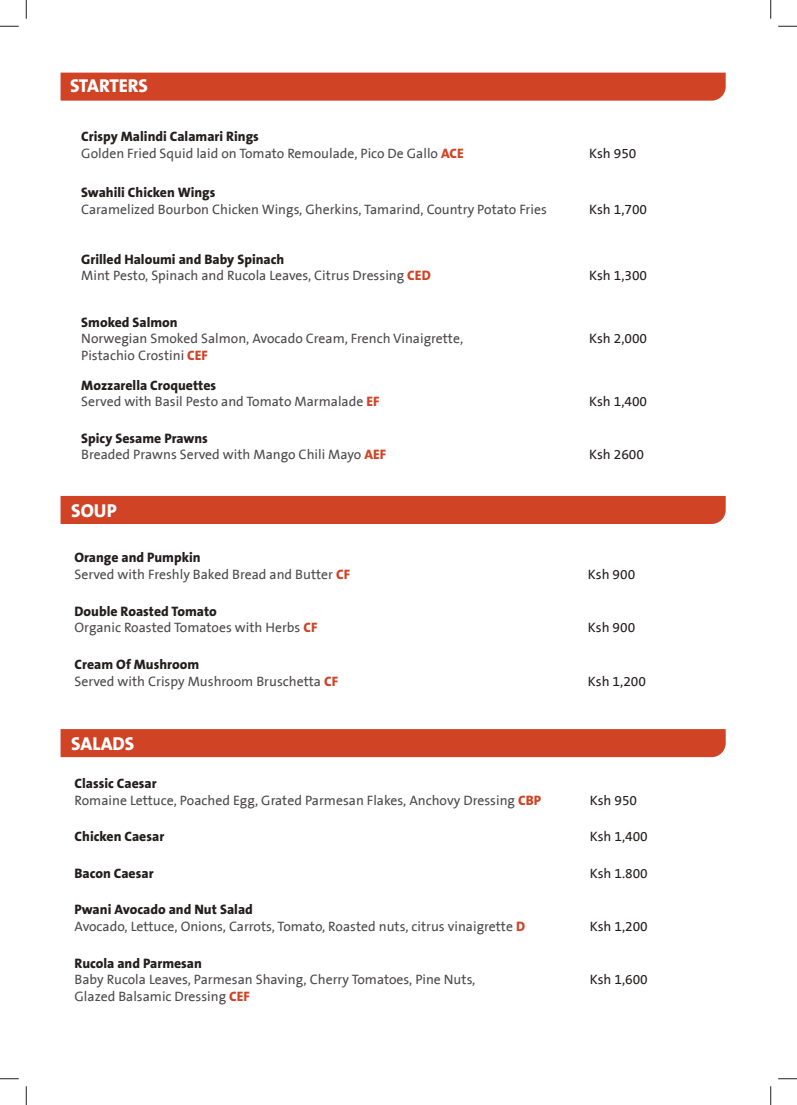
<style>
.page{position:relative;width:797px;height:1105px;background:#fff}
.page>*{position:absolute;margin:0;border:0;box-sizing:border-box;transform-origin:0 0}
.t1{font:800 18.75px "The Sans B8";color:#fff}
.t2{font:13.75px/16.5px "The Sans B5 Plain";color:#4e4b4c}
.t3{font:800 13.75px "The Sans B8";color:#241f1f}
.t4{font:13.75px "The Sans B5 Plain";color:#241f1f}
.s1{font-family:"The Sans B8";font-weight:800;color:#d04325}
</style>
<div class="page">
<div style="left:61px;top:73px;width:664px;height:28px;background:#d04325"></div>
<div style="left:61px;top:496px;width:664px;height:28px;background:#d04325"></div>
<div style="left:61px;top:729px;width:664px;height:28px;background:#d04325"></div>
<svg style="left:0;top:25px;width:19px;height:2px"></svg>
<svg style="left:778px;top:25px;width:19px;height:2px"></svg>
<svg style="left:0;top:1078px;width:19px;height:1px"></svg>
<svg style="left:778px;top:1078px;width:19px;height:1px"></svg>
<svg style="left:25px;top:0;width:2px;height:19px"></svg>
<svg style="left:25px;top:1086px;width:2px;height:19px"></svg>
<svg style="left:770px;top:0;width:1px;height:19px"></svg>
<svg style="left:770px;top:1086px;width:1px;height:19px"></svg>
<h1 class="t1" style="left:70px;top:76px;width:80px">STARTERS</h1>
<p class="t3" style="left:81px;top:129px;width:179px">Crispy Malindi Calamari Rings</p>
<p class="t2" style="left:81px;top:145px;width:384px">Golden Fried Squid laid on Tomato Remoulade, Pico De Gallo <span class="s1">ACE</span></p>
<p class="t4" style="left:589px;top:146px;width:49px">Ksh 950</p>
<p class="t3" style="left:81px;top:185px;width:136px">Swahili Chicken Wings</p>
<p class="t2" style="left:81px;top:202px;width:467px">Caramelized Bourbon Chicken Wings, Gherkins, Tamarind, Country Potato Fries</p>
<p class="t4" style="left:589px;top:202px;width:60px">Ksh 1,700</p>
<p class="t3" style="left:81px;top:252px;width:204px">Grilled Haloumi and Baby Spinach</p>
<p class="t2" style="left:81px;top:268px;width:351px">Mint Pesto, Spinach and Rucola Leaves, Citrus Dressing <span class="s1">CED</span></p>
<p class="t4" style="left:589px;top:269px;width:60px">Ksh 1,300</p>
<p class="t3" style="left:81px;top:315px;width:98px">Smoked Salmon</p>
<p class="t2" style="left:81px;top:331px;width:383px">Norwegian Smoked Salmon, Avocado Cream, French Vinaigrette,<br>Pistachio Crostini <span class="s1">CEF</span></p>
<p class="t4" style="left:589px;top:332px;width:60px">Ksh 2,000</p>
<p class="t3" style="left:81px;top:378px;width:136px">Mozzarella Croquettes</p>
<p class="t2" style="left:81px;top:394px;width:300px">Served with Basil Pesto and Tomato Marmalade <span class="s1">EF</span></p>
<p class="t4" style="left:589px;top:395px;width:60px">Ksh 1,400</p>
<p class="t3" style="left:81px;top:431px;width:128px">Spicy Sesame Prawns</p>
<p class="t2" style="left:81px;top:447px;width:306px">Breaded Prawns Served with Mango Chili Mayo <span class="s1">AEF</span></p>
<p class="t4" style="left:589px;top:448px;width:57px">Ksh 2600</p>
<h1 class="t1" style="left:71px;top:500px;width:47px">SOUP</h1>
<p class="t3" style="left:75px;top:550px;width:128px">Orange and Pumpkin</p>
<p class="t2" style="left:75px;top:566px;width:277px">Served with Freshly Baked Bread and Butter <span class="s1">CF</span></p>
<p class="t4" style="left:588px;top:567px;width:49px">Ksh 900</p>
<p class="t3" style="left:75px;top:604px;width:144px">Double Roasted Tomato</p>
<p class="t2" style="left:75px;top:620px;width:244px">Organic Roasted Tomatoes with Herbs <span class="s1">CF</span></p>
<p class="t4" style="left:588px;top:620px;width:49px">Ksh 900</p>
<p class="t3" style="left:75px;top:657px;width:126px">Cream Of Mushroom</p>
<p class="t2" style="left:75px;top:673px;width:265px">Served with Crispy Mushroom Bruschetta <span class="s1">CF</span></p>
<p class="t4" style="left:588px;top:674px;width:60px">Ksh 1,200</p>
<h1 class="t1" style="left:71px;top:733px;width:65px">SALADS</h1>
<p class="t3" style="left:75px;top:776px;width:84px">Classic Caesar</p>
<p class="t2" style="left:75px;top:792px;width:468px">Romaine Lettuce, Poached Egg, Grated Parmesan Flakes, Anchovy Dressing <span class="s1">CBP</span></p>
<p class="t4" style="left:589px;top:793px;width:49px">Ksh 950</p>
<p class="t3" style="left:75px;top:829px;width:91px">Chicken Caesar</p>
<p class="t4" style="left:589px;top:830px;width:60px">Ksh 1,400</p>
<p class="t3" style="left:75px;top:866px;width:80px">Bacon Caesar</p>
<p class="t4" style="left:589px;top:866px;width:60px">Ksh 1.800</p>
<p class="t3" style="left:75px;top:902px;width:180px">Pwani Avocado and Nut Salad</p>
<p class="t2" style="left:75px;top:918px;width:452px">Avocado, Lettuce, Onions, Carrots, Tomato, Roasted nuts, citrus vinaigrette <span class="s1">D</span></p>
<p class="t4" style="left:589px;top:919px;width:60px">Ksh 1,200</p>
<p class="t3" style="left:75px;top:955px;width:129px">Rucola and Parmesan</p>
<p class="t2" style="left:75px;top:972px;width:402px">Baby Rucola Leaves, Parmesan Shaving, Cherry Tomatoes, Pine Nuts,<br>Glazed Balsamic Dressing <span class="s1">CEF</span></p>
<p class="t4" style="left:589px;top:972px;width:60px">Ksh 1,600</p>
</div>
